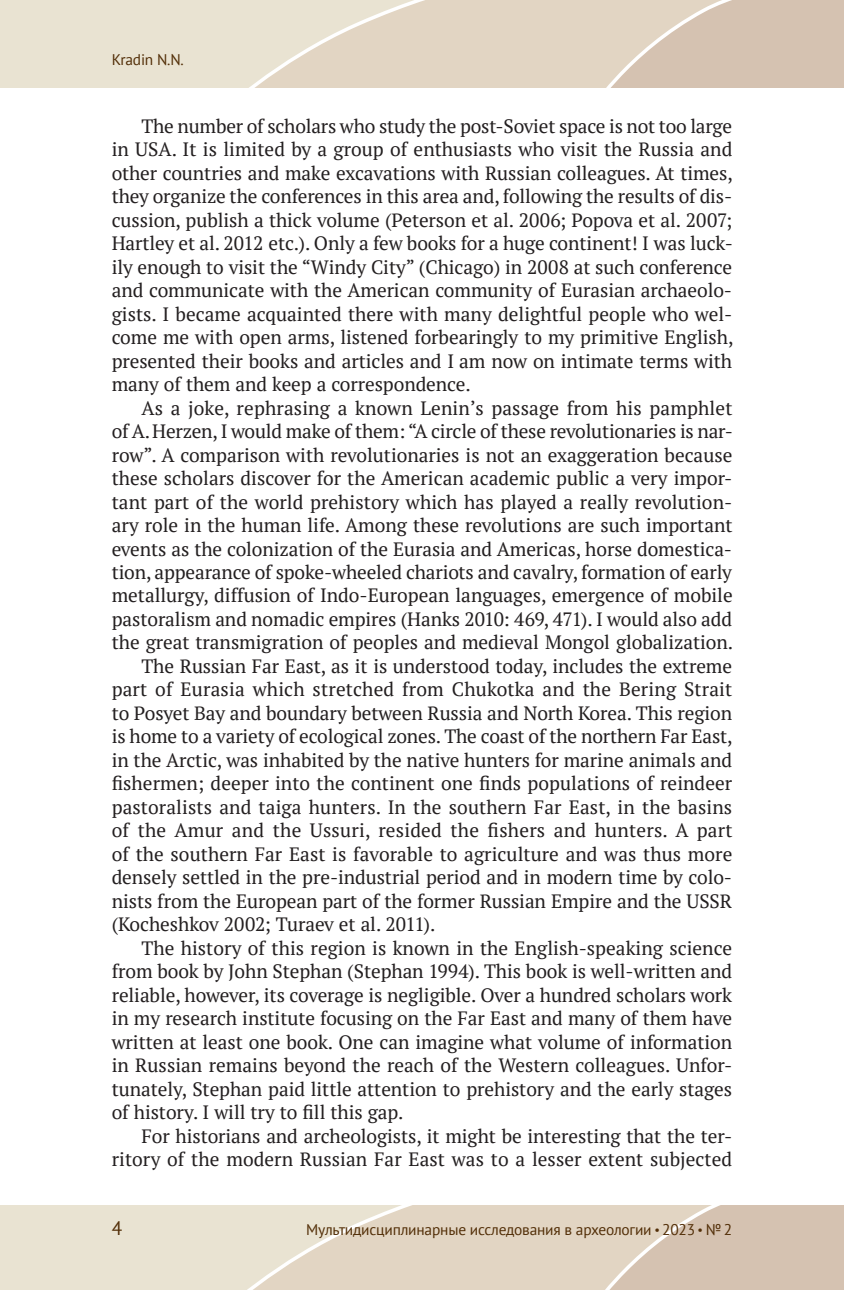
<style>
.page{position:relative;width:844px;height:1290px;background:#fff}
.page>*{position:absolute;margin:0;border:0;box-sizing:border-box;transform-origin:0 0}
.t1{font:19.25px/23.4px "PT Serif";letter-spacing:-.005em;color:#231f20;text-align:justify}
.t2{font:19.25px "PT Sans";color:#522e07}
.t3{font:15.4px "PT Sans";letter-spacing:-.015em;color:#522e07}
.s1{font-size:12.25px}
</style>
<div class="page">
<svg style="left:535px;top:0;width:308px;height:88px;background:#dacab9"></svg>
<svg style="left:0;top:0;width:535px;height:88px;background:#e6ddcc"></svg>
<svg style="left:535px;top:1205px;width:308px;height:85px;background:#dacab9"></svg>
<svg style="left:0;top:1205px;width:535px;height:85px;background:#e6ddcc"></svg>
<p class="t3" style="left:112px;top:50px;width:74px">Kradin N.N.</p>
<p class="t1" style="left:112px;top:114px;width:623px;text-indent:30px">The number of scholars who study the post-Soviet space is not too large in USA. It is limited by a group of enthusiasts who visit the Russia and other countries and make excavations with Russian colleagues. At times, they organize the conferences in this area and, following the results of dis&shy;cussion, publish a thick volume (Peterson et al. 2006; Popova et al. 2007; Hartley et al. 2012 etc.). Only a few books for a huge continent! I was luck&shy;ily enough to visit the “Windy City” (Chicago) in 2008 at such conference and communicate with the American community of Eurasian archaeolo&shy;gists. I became acquainted there with many delightful people who wel&shy;come me with open arms, listened forbearingly to my primitive English, presented their books and articles and I am now on intimate terms with many of them and keep a correspondence.</p>
<p class="t1" style="left:141px;top:396px;width:592px">As a joke, rephrasing a known Lenin’s passage from his pamphlet</p>
<p class="t1" style="left:112px;top:419px;width:622px">of A.Herzen, I would make of them: “A circle of these revolutionaries is nar-</p>
<p class="t1" style="left:112px;top:443px;width:622px">row”. A comparison with revolutionaries is not an exaggeration because</p>
<p class="t1" style="left:112px;top:466px;width:622px">these scholars discover for the American academic public a very impor-</p>
<p class="t1" style="left:112px;top:490px;width:622px">tant part of the world prehistory which has played a really revolution-</p>
<p class="t1" style="left:112px;top:513px;width:622px">ary role in the human life. Among these revolutions are such important</p>
<p class="t1" style="left:112px;top:537px;width:621px">events as the colonization of the Eurasia and Americas, horse domestica-</p>
<p class="t1" style="left:112px;top:560px;width:621px">tion, appearance of spoke-wheeled chariots and cavalry, formation of early</p>
<p class="t1" style="left:112px;top:584px;width:622px">metallurgy, diffusion of Indo-European languages, emergence of mobile</p>
<p class="t1" style="left:112px;top:607px;width:621px">pastoralism and nomadic empires (Hanks 2010: 469, 471). I would also add</p>
<p class="t1" style="left:112px;top:631px;width:623px">the great transmigration of peoples and medieval Mongol globalization.</p>
<p class="t1" style="left:141px;top:654px;width:592px">The Russian Far East, as it is understood today, includes the extreme</p>
<p class="t1" style="left:112px;top:678px;width:622px">part of Eurasia which stretched from Chukotka and the Bering Strait</p>
<p class="t1" style="left:112px;top:701px;width:621px">to Posyet Bay and boundary between Russia and North Korea. This region</p>
<p class="t1" style="left:112px;top:725px;width:622px">is home to a variety of ecological zones. The coast of the northern Far East,</p>
<p class="t1" style="left:112px;top:748px;width:621px">in the Arctic, was inhabited by the native hunters for marine animals and</p>
<p class="t1" style="left:112px;top:772px;width:621px">fishermen; deeper into the continent one finds populations of reindeer</p>
<p class="t1" style="left:112px;top:795px;width:622px">pastoralists and taiga hunters. In the southern Far East, in the basins</p>
<p class="t1" style="left:112px;top:818px;width:622px">of the Amur and the Ussuri, resided the fishers and hunters. A part</p>
<p class="t1" style="left:112px;top:842px;width:622px">of the southern Far East is favorable to agriculture and was thus more</p>
<p class="t1" style="left:112px;top:865px;width:621px">densely settled in the pre-industrial period and in modern time by colo-</p>
<p class="t1" style="left:112px;top:889px;width:621px">nists from the European part of the former Russian Empire and the USSR</p>
<p class="t1" style="left:112px;top:912px;width:325px">(Kocheshkov 2002; Turaev et al. 2011).</p>
<p class="t1" style="left:141px;top:936px;width:592px">The history of this region is known in the English-speaking science</p>
<p class="t1" style="left:112px;top:959px;width:622px">from book by John Stephan (Stephan 1994). This book is well-written and</p>
<p class="t1" style="left:112px;top:983px;width:621px">reliable, however, its coverage is negligible. Over a hundred scholars work</p>
<p class="t1" style="left:112px;top:1006px;width:621px">in my research institute focusing on the Far East and many of them have</p>
<p class="t1" style="left:112px;top:1030px;width:621px">written at least one book. One can imagine what volume of information</p>
<p class="t1" style="left:112px;top:1053px;width:622px">in Russian remains beyond the reach of the Western colleagues. Unfor-</p>
<p class="t1" style="left:112px;top:1077px;width:621px">tunately, Stephan paid little attention to prehistory and the early stages</p>
<p class="t1" style="left:112px;top:1100px;width:293px">of history. I will try to fill this gap.</p>
<p class="t1" style="left:141px;top:1124px;width:592px">For historians and archeologists, it might be interesting that the ter-</p>
<p class="t1" style="left:112px;top:1147px;width:622px">ritory of the modern Russian Far East was to a lesser extent subjected</p>
<p class="t2" style="left:112px;top:1216px;width:12px">4</p>
<p class="t3" style="left:306px;top:1220px;width:427px">Мультидисциплинарные исследования в археологии <span class="s1">•</span> 2023 <span class="s1">•</span> №2</p>
</div>
